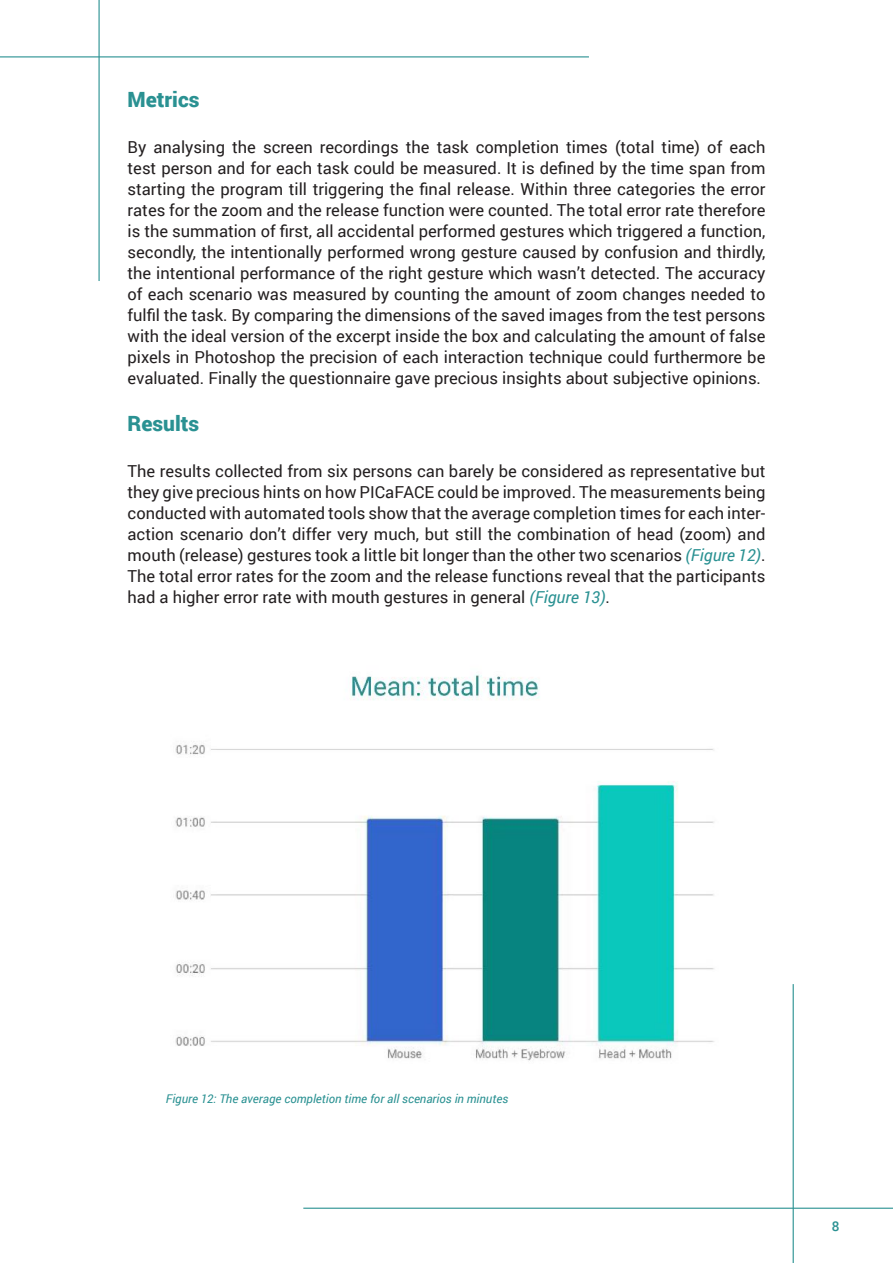
<style>
.page{position:relative;width:893px;height:1263px;background:#fff}
.page>*{position:absolute;margin:0;border:0;box-sizing:border-box;transform-origin:0 0}
.t1{font:900 21px "Roboto";color:#2a9192}
.t2{font:16.5px/21px "Roboto";color:#231f20;text-align:justify}
.t3{font:500 13.5px "Roboto";color:#2a9192}
.t4{font:italic 12px "Roboto";color:#2a9192}
.s1{font-style:italic;color:#2a9192}
</style>
<div class="page">
<hr style="left:99px;top:0;width:1px;height:281px;background:#2a9192">
<hr style="left:793px;top:984px;width:1px;height:279px;background:#2a9192">
<hr style="left:0;top:56px;width:589px;height:1px;background:#2a9192">
<hr style="left:303px;top:1207px;width:590px;height:2px;background:#2a9192">
<img style="left:175px;top:674px;width:539px;height:387px">
<p class="t1" style="left:128px;top:85px;width:73px">Metrics</p>
<p class="t2" style="left:128px;top:136px;width:639px">By analysing the screen recordings the task completion times (total time) of each test person and for each task could be measured. It is defined by the time span from starting the program till triggering the final release. Within three categories the error rates for the zoom and the release function were counted. The total error rate therefore is the summation of first, all accidental performed gestures which triggered a function, secondly, the intentionally performed wrong gesture caused by confusion and thirdly, the intentional performance of the right gesture which wasn’t detected. The accuracy of each scenario was measured by counting the amount of zoom changes needed to fulfil the task. By comparing the dimensions of the saved images from the test persons with the ideal version of the excerpt inside the box and calculating the amount of false pixels in Photoshop the precision of each interaction technique could furthermore be evaluated. Finally the questionnaire gave precious insights about subjective opinions.</p>
<p class="t1" style="left:128px;top:408px;width:73px">Results</p>
<p class="t2" style="left:128px;top:460px;width:639px">The results collected from six persons can barely be considered as representative but they give precious hints on how PICaFACE could be improved. The measurements being conducted with automated tools show that the average completion times for each inter&shy;action scenario don’t differ very much, but still the combination of head (zoom) and mouth (release) gestures took a little bit longer than the other two scenarios <span class="s1">(Figure 12)</span>.<br>The total error rates for the zoom and the release functions reveal that the participants had a higher error rate with mouth gestures in general <span class="s1">(Figure 13)</span>.</p>
<p class="t4" style="left:166px;top:1090px;width:344px">Figure 12: The average completion time for all scenarios in minutes</p>
<p class="t3" style="left:832px;top:1217px;width:9px">8</p>
</div>
